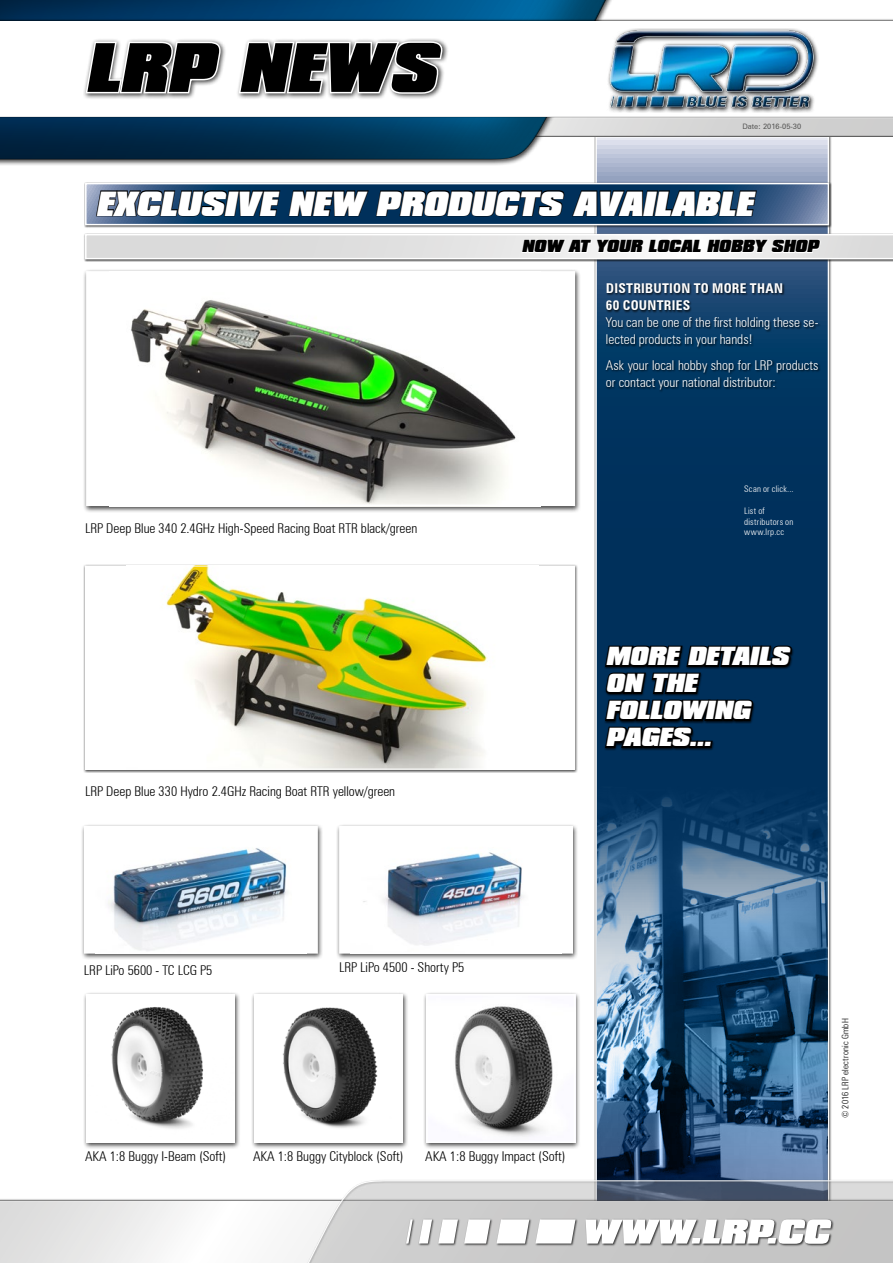
<style>
.page{position:relative;width:893px;height:1263px;background:#fff}
.page>*{position:absolute;margin:0;border:0;box-sizing:border-box;transform-origin:0 0}
.t1{font:italic 900 60px "Compacta BT";color:#000}
.t2{font:italic 900 30px "Compacta BT";color:#fff}
.t3{font:italic 900 22.5px/27px "Compacta BT";color:#fff}
.t4{font:italic 900 15px "Compacta BT";color:#000}
.t5{font:300 condensed 13.5px "Zurich BT";color:#000}
.t6{font:300 condensed 13.5px/17px "Zurich BT";color:#fff}
.t7{font:700 condensed 13.5px/17px "Zurich BT";letter-spacing:.02em;color:#fff}
.t8{font:300 condensed 9px/10.8px "Zurich BT";letter-spacing:.025em;color:#fff}
.t9{font:300 condensed 9px "Zurich BT";letter-spacing:.025em;color:#000}
.t10{font:7.5px "Zurich BT";color:#575756}
</style>
<div class="page">
<svg style="left:595px;top:138px;width:233px;height:1041px;background:#1a456d"></svg>
<div style="left:84px;top:182px;width:747px;height:46px;background:#000;opacity:.75"></div>
<svg style="left:88px;top:186px;width:738px;height:3px;background:#13406a"></svg>
<div style="left:85px;top:183px;width:744px;height:42px;border:2px solid #fff"></div>
<img style="left:597px;top:787px;width:230px;height:392px">
<div style="left:0;top:1201px;width:893px;height:62px;background:#000;opacity:.75"></div>
<div style="left:0;top:117px;width:893px;height:21px;background:#000;opacity:.75"></div>
<div style="left:0;top:0;width:659px;height:166px;background:#000;opacity:.75"></div>
<div style="left:0;top:0;width:656px;height:160px;background:#000;opacity:.75"></div>
<svg style="left:221px;top:1180px;width:672px;height:83px"></svg>
<div style="left:0;top:21px;width:893px;height:97px;background:#fff"></div>
<img style="left:595px;top:28px;width:233px;height:89px">
<div style="left:405px;top:1218px;width:429px;height:28px;background:#000;opacity:.75"></div>
<svg style="left:535px;top:1219px;width:40px;height:24px"></svg>
<svg style="left:496px;top:1219px;width:33px;height:24px"></svg>
<svg style="left:464px;top:1219px;width:26px;height:24px"></svg>
<svg style="left:438px;top:1219px;width:20px;height:24px"></svg>
<svg style="left:419px;top:1219px;width:13px;height:24px"></svg>
<svg style="left:406px;top:1219px;width:7px;height:24px"></svg>
<svg style="left:586px;top:1219px;width:245px;height:25px"></svg>
<div style="left:81px;top:823px;width:242px;height:137px;background:#000;opacity:.75"></div>
<div style="left:85px;top:827px;width:232px;height:126px;background:#fff"></div>
<img style="left:108px;top:848px;width:180px;height:103px">
<div style="left:336px;top:823px;width:242px;height:137px;background:#000;opacity:.75"></div>
<div style="left:340px;top:827px;width:232px;height:126px;background:#fff"></div>
<img style="left:363px;top:852px;width:160px;height:94px">
<div style="left:83px;top:991px;width:157px;height:158px;background:#000;opacity:.75"></div>
<img style="left:89px;top:997px;width:143px;height:143px">
<div style="left:251px;top:991px;width:157px;height:158px;background:#000;opacity:.75"></div>
<img style="left:257px;top:997px;width:143px;height:143px">
<div style="left:423px;top:991px;width:158px;height:158px;background:#000;opacity:.75"></div>
<img style="left:429px;top:997px;width:143px;height:143px">
<div style="left:83px;top:269px;width:498px;height:244px;background:#000;opacity:.75"></div>
<div style="left:87px;top:272px;width:487px;height:233px;background:#fff"></div>
<img style="left:131px;top:300px;width:385px;height:203px">
<div style="left:83px;top:564px;width:495px;height:209px;background:#000;opacity:.75"></div>
<div style="left:86px;top:566px;width:489px;height:203px;background:#fff"></div>
<img style="left:166px;top:568px;width:321px;height:199px">
<div style="left:85px;top:566px;width:490px;height:203px;border:1px solid #fff"></div>
<div style="left:83px;top:38px;width:365px;height:62px;background:#000;opacity:.75"></div>
<svg style="left:84px;top:40px;width:139px;height:55px"></svg>
<svg style="left:237px;top:39px;width:208px;height:57px"></svg>
<svg style="left:85px;top:189px;width:808px;height:77px"></svg>
<svg style="left:603px;top:631px;width:190px;height:119px;background:#001a31"></svg>
<div style="left:605px;top:283px;width:216px;height:109px;background:#000;opacity:.75"></div>
<h1 class="t1" style="left:85px;top:31px;width:365px">LRP NEWS</h1>
<p class="t10" style="left:742px;top:122px;width:60px">Date: 2016-05-30</p>
<h2 class="t2" style="left:96px;top:185px;width:665px">EXCLUSIVE NEW PRODUCTS AVAILABLE</h2>
<p class="t4" style="left:522px;top:237px;width:302px">NOW AT YOUR LOCAL HOBBY SHOP</p>
<p class="t5" style="left:85px;top:520px;width:334px">LRP Deep Blue 340 2.4GHz High-Speed Racing Boat RTR black/green</p>
<p class="t5" style="left:85px;top:783px;width:312px">LRP Deep Blue 330 Hydro 2.4GHz Racing Boat RTR yellow/green</p>
<p class="t7" style="left:606px;top:280px;width:179px">DISTRIBUTION TO MORE THAN<br>60 COUNTRIES</p>
<p class="t6" style="left:606px;top:314px;width:214px">You can be one of the first holding these se&shy;lected products in your hands!</p>
<p class="t6" style="left:606px;top:357px;width:214px">Ask your local hobby shop for LRP products or contact your national distributor:</p>
<p class="t8" style="left:744px;top:483px;width:51px">Scan or click...</p>
<p class="t8" style="left:744px;top:505px;width:51px">List of distributors on www.lrp.cc</p>
<h3 class="t3" style="left:606px;top:643px;width:189px">MORE DETAILS<br>ON THE<br>FOLLOWING<br>PAGES...</h3>
<p class="t5" style="left:84px;top:961px;width:130px">LRP LiPo 5600 - TC LCG P5</p>
<p class="t5" style="left:339px;top:959px;width:127px">LRP LiPo 4500 - Shorty P5</p>
<p class="t5" style="left:85px;top:1148px;width:143px">AKA 1:8 Buggy I-Beam (Soft)</p>
<p class="t5" style="left:253px;top:1148px;width:152px">AKA 1:8 Buggy Cityblock (Soft)</p>
<p class="t5" style="left:425px;top:1148px;width:142px">AKA 1:8 Buggy Impact (Soft)</p>
<p class="t9" style="left:840px;top:1118px;width:101px;rotate:-90deg">© 2016 LRP electronic GmbH</p>
</div>
